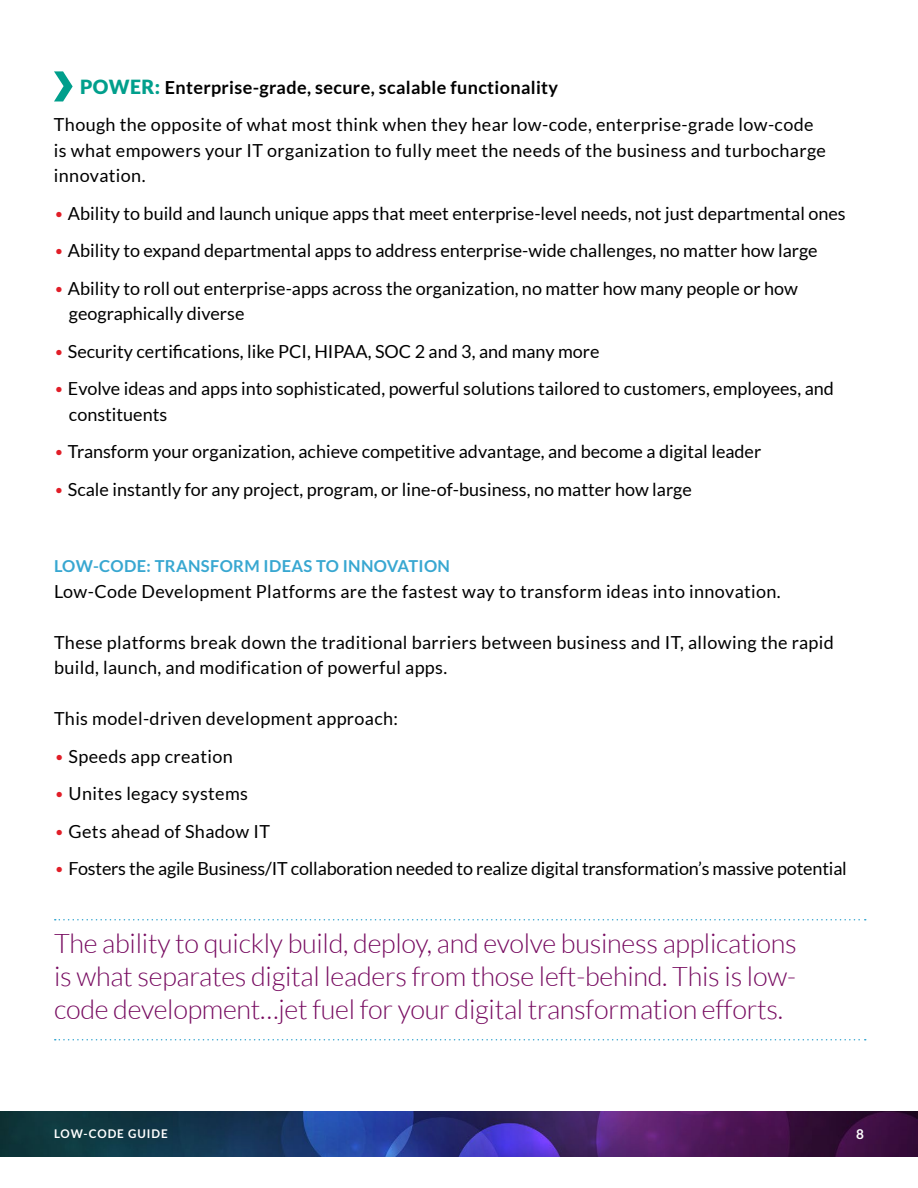
<style>
.page{position:relative;width:918px;height:1188px;background:#fff}
.page>*{position:absolute;margin:0;border:0;box-sizing:border-box;transform-origin:0 0}
.t1{font:300 27px/33px "Lato";letter-spacing:-.01em;color:#770b60;text-align:justify}
.t2{font:18px/25.5px "Lato";color:#000}
.t3{font:18px/25.5px "Lato";letter-spacing:.02em;color:#000}
.t4{font:700 16.5px "Lato";letter-spacing:.02em;color:#38a7d1}
.t5{font:700 13.5px "Lato";color:#fff}
.t6{font:700 12px "Lato";letter-spacing:.08em;color:#fff}
.s1{font-weight:900;font-size:19.5px;color:#009f8c}
.s2{font-weight:700}
.s3{font-weight:300;color:#e11e28}
</style>
<div class="page">
<img style="left:0;top:1111px;width:918px;height:46px">
<svg style="left:54px;top:71px;width:19px;height:30px"></svg>
<svg style="left:55px;top:919px;width:811px;height:1px"></svg>
<svg style="left:55px;top:1039px;width:811px;height:1px"></svg>
<p class="t3" style="left:54px;top:69px;width:761px;line-height:37.5px;text-indent:26px"><span class="s1">POWER:</span> <span class="s2">Enterprise-grade, secure, scalable functionality<br></span>Though the opposite of what most think when they hear low-code, enterprise-grade low-code</p>
<p class="t3" style="left:54px;top:138px;width:774px">is what empowers your IT organization to fully meet the needs of the business and turbocharge innovation.</p>
<p class="t2" style="left:54px;top:201px;width:793px"><span class="s3">•</span> Ability to build and launch unique apps that meet enterprise-level needs, not just departmental ones</p>
<p class="t2" style="left:54px;top:238px;width:765px"><span class="s3">•</span> Ability to expand departmental apps to address enterprise-wide challenges, no matter how large</p>
<p class="t2" style="left:69px;top:276px;width:730px;text-indent:-15px"><span class="s3">•</span> Ability to roll out enterprise-apps across the organization, no matter how many people or how geographically diverse</p>
<p class="t2" style="left:54px;top:339px;width:547px"><span class="s3">•</span> Security certifications, like PCI, HIPAA, SOC 2 and 3, and many more</p>
<p class="t2" style="left:69px;top:376px;width:766px;text-indent:-15px"><span class="s3">•</span> Evolve ideas and apps into sophisticated, powerful solutions tailored to customers, employees, and constituents</p>
<p class="t2" style="left:54px;top:439px;width:709px"><span class="s3">•</span> Transform your organization, achieve competitive advantage, and become a digital leader</p>
<p class="t2" style="left:54px;top:477px;width:639px"><span class="s3">•</span> Scale instantly for any project, program, or line-of-business, no matter how large</p>
<p class="t4" style="left:54px;top:557px;width:398px">LOW-CODE: TRANSFORM IDEAS TO INNOVATION</p>
<p class="t3" style="left:54px;top:579px;width:728px">Low-Code Development Platforms are the fastest way to transform ideas into innovation.</p>
<p class="t3" style="left:54px;top:630px;width:781px">These platforms break down the traditional barriers between business and IT, allowing the rapid build, launch, and modification of powerful apps.</p>
<p class="t3" style="left:54px;top:706px;width:346px">This model-driven development approach:</p>
<p class="t3" style="left:54px;top:744px;width:180px"><span class="s3">•</span> Speeds app creation</p>
<p class="t3" style="left:54px;top:781px;width:196px"><span class="s3">•</span> Unites legacy systems</p>
<p class="t3" style="left:54px;top:819px;width:218px"><span class="s3">•</span> Gets ahead of Shadow IT</p>
<p class="t2" style="left:54px;top:856px;width:794px"><span class="s3">•</span> Fosters the agile Business/IT collaboration needed to realize digital transformation’s massive potential</p>
<h1 class="t1" style="left:54px;top:927px;width:744px">The ability to quickly build, deploy, and evolve business applications is what separates digital leaders from those left-behind. This is low&shy;code development…jet fuel for your digital transformation efforts.</h1>
<p class="t6" style="left:54px;top:1126px;width:115px">LOW-CODE GUIDE</p>
<p class="t5" style="left:856px;top:1126px;width:9px">8</p>
</div>
